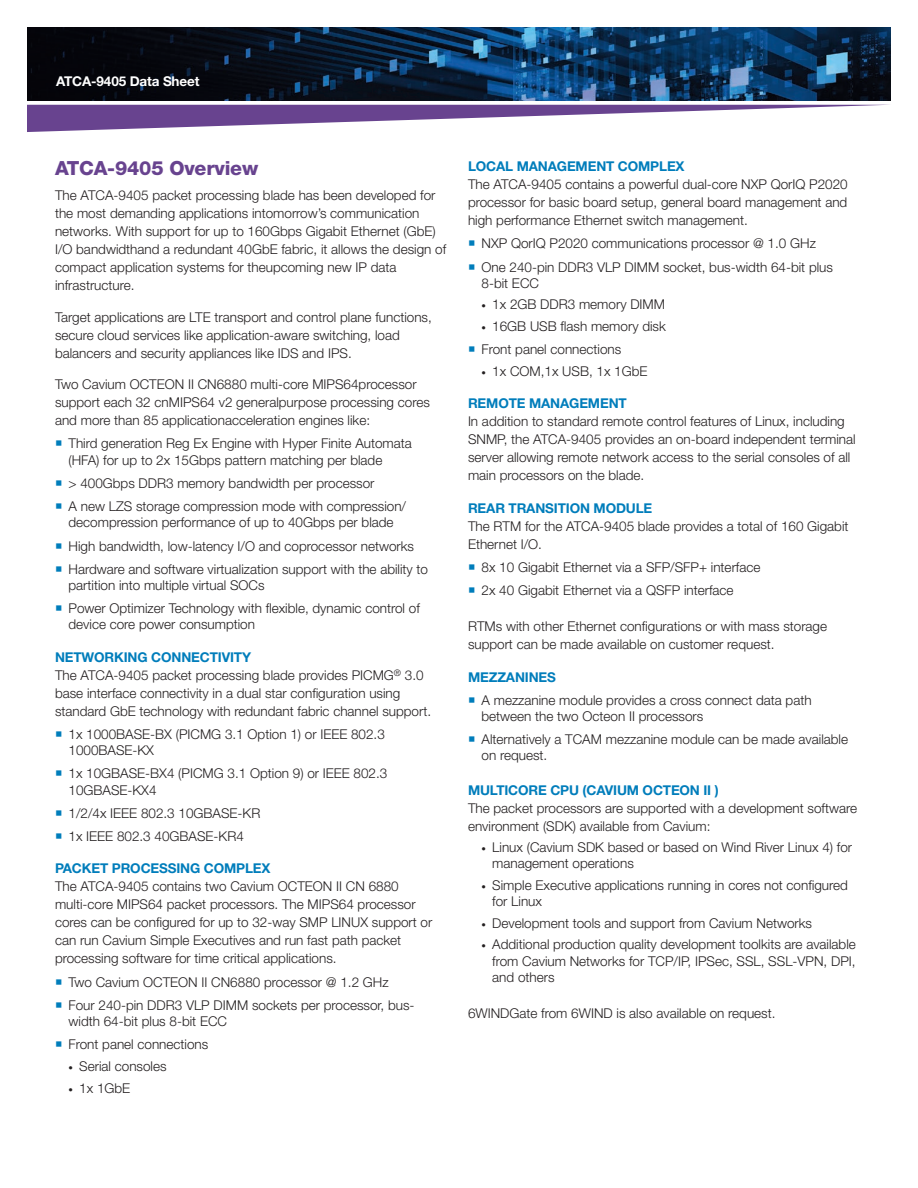
<style>
.page{position:relative;width:918px;height:1188px;background:#fff}
.page>*{position:absolute;margin:0;border:0;box-sizing:border-box;transform-origin:0 0}
._2a_Interior_Section{font:800 19.5px "Helvetica Neue LT Std";letter-spacing:-.01em;color:#68438f}
._2a_Standard_Body_Co{font:300 13.5px/16.2px "Helvetica Neue LT Std";color:#231f20}
._2a_Body_copy_before{font:300 13.5px/18px "Helvetica Neue LT Std";color:#231f20}
._2a_CAP_Callouts{font:700 13.5px "Helvetica Neue LT Std";letter-spacing:-.01em;color:#007dbb}
.t1{font:700 13.5px "Helvetica Neue LT Std";letter-spacing:-.01em;color:#fff}
.s1{font-size:9px}
</style>
<div class="page">
<img style="left:27px;top:27px;width:864px;height:73px">
<svg style="left:27px;top:105px;width:854px;height:27px"></svg>
<p class="t1" style="left:56px;top:72px;width:145px">ATCA-9405 Data Sheet</p>
<p class="_2a_Interior_Section" style="left:55px;top:157px;width:205px">ATCA-9405 Overview</p>
<p class="_2a_Standard_Body_Co" style="left:55px;top:186px;width:393px;line-height:18px">The ATCA-9405 packet processing blade has been developed for the most demanding applications intomorrow’s communication networks. With support for up to 160Gbps Gigabit Ethernet (GbE)<br>I/O bandwidthand a redundant 40GbE fabric, it allows the design of compact application systems for theupcoming new IP data infrastructure.</p>
<p class="_2a_Standard_Body_Co" style="left:55px;top:308px;width:378px;line-height:18px">Target applications are LTE transport and control plane functions, secure cloud services like application-aware switching, load balancers and security appliances like IDS and IPS.</p>
<p class="_2a_Standard_Body_Co" style="left:55px;top:375px;width:376px;line-height:18px">Two Cavium OCTEON II CN6880 multi-core MIPS64processor support each 32 cnMIPS64 v2 generalpurpose processing cores and more than 85 applicationacceleration engines like:</p>
<p class="_2a_Standard_Body_Co" style="left:69px;top:435px;width:345px">Third generation Reg Ex Engine with Hyper Finite Automata (HFA) for up to 2x 15Gbps pattern matching per blade</p>
<p class="_2a_Standard_Body_Co" style="left:69px;top:475px;width:307px">&gt; 400Gbps DDR3 memory bandwidth per processor</p>
<p class="_2a_Standard_Body_Co" style="left:69px;top:498px;width:339px">A new LZS storage compression mode with compression/ decompression performance of up to 40Gbps per blade</p>
<p class="_2a_Standard_Body_Co" style="left:69px;top:537px;width:347px">High bandwidth, low-latency I/O and coprocessor networks</p>
<p class="_2a_Standard_Body_Co" style="left:69px;top:561px;width:361px">Hardware and software virtualization support with the ability to partition into multiple virtual SOCs</p>
<p class="_2a_Standard_Body_Co" style="left:69px;top:600px;width:353px">Power Optimizer Technology with flexible, dynamic control of device core power consumption</p>
<p class="_2a_CAP_Callouts" style="left:55px;top:649px;width:197px">NETWORKING CONNECTIVITY</p>
<p class="_2a_Body_copy_before" style="left:55px;top:666px;width:378px">The ATCA-9405 packet processing blade provides PICMG<sup>®</sup> 3.0 base interface connectivity in a dual star configuration using standard GbE technology with redundant fabric channel support.</p>
<p class="_2a_Standard_Body_Co" style="left:69px;top:726px;width:318px">1x 1000BASE-BX (PICMG 3.1 Option 1) or IEEE 802.3<br>1000BASE-KX</p>
<p class="_2a_Standard_Body_Co" style="left:69px;top:765px;width:320px">1x 10GBASE-BX4 (PICMG 3.1 Option 9) or IEEE 802.3<br>10GBASE-KX4</p>
<p class="_2a_Standard_Body_Co" style="left:69px;top:805px;width:193px">1/2/4x IEEE 802.3 10GBASE-KR</p>
<p class="_2a_Standard_Body_Co" style="left:69px;top:828px;width:177px">1x IEEE 802.3 40GBASE-KR4</p>
<p class="_2a_CAP_Callouts" style="left:55px;top:860px;width:217px">PACKET PROCESSING COMPLEX</p>
<p class="_2a_Body_copy_before" style="left:55px;top:877px;width:379px">The ATCA-9405 contains two Cavium OCTEON II CN 6880 multi-core MIPS64 packet processors. The MIPS64 processor cores can be configured for up to 32-way SMP LINUX support or can run Cavium Simple Executives and run fast path packet processing software for time critical applications.</p>
<p class="_2a_Standard_Body_Co" style="left:69px;top:973px;width:322px">Two Cavium OCTEON II CN6880 processor @ 1.2 GHz</p>
<p class="_2a_Standard_Body_Co" style="left:69px;top:997px;width:348px">Four 240-pin DDR3 VLP DIMM sockets per processor, bus&shy;width 64-bit plus 8-bit ECC</p>
<p class="_2a_Standard_Body_Co" style="left:69px;top:1036px;width:141px">Front panel connections</p>
<p class="_2a_Standard_Body_Co" style="left:69px;top:1058px;width:100px"><span class="s1">•</span> Serial consoles</p>
<p class="_2a_Standard_Body_Co" style="left:69px;top:1079px;width:63px"><span class="s1">•</span> 1x 1GbE</p>
<p class="_2a_CAP_Callouts" style="left:468px;top:158px;width:218px">LOCAL MANAGEMENT COMPLEX</p>
<p class="_2a_Body_copy_before" style="left:468px;top:175px;width:381px;text-align:justify">The ATCA-9405 contains a powerful dual-core NXP QorIQ P2020 processor for basic board setup, general board management and high performance Ethernet switch management.</p>
<p class="_2a_Standard_Body_Co" style="left:482px;top:235px;width:336px">NXP QorIQ P2020 communications processor @ 1.0 GHz</p>
<p class="_2a_Standard_Body_Co" style="left:482px;top:258px;width:353px">One 240-pin DDR3 VLP DIMM socket, bus-width 64-bit plus<br>8-bit ECC</p>
<p class="_2a_Standard_Body_Co" style="left:482px;top:296px;width:185px"><span class="s1">•</span> 1x 2GB DDR3 memory DIMM</p>
<p class="_2a_Standard_Body_Co" style="left:482px;top:318px;width:186px"><span class="s1">•</span> 16GB USB flash memory disk</p>
<p class="_2a_Standard_Body_Co" style="left:482px;top:341px;width:141px">Front panel connections</p>
<p class="_2a_Standard_Body_Co" style="left:482px;top:363px;width:168px"><span class="s1">•</span> 1x COM,1x USB, 1x 1GbE</p>
<p class="_2a_CAP_Callouts" style="left:468px;top:395px;width:160px">REMOTE MANAGEMENT</p>
<p class="_2a_Body_copy_before" style="left:468px;top:412px;width:389px">In addition to standard remote control features of Linux, including SNMP, the ATCA-9405 provides an on-board independent terminal server allowing remote network access to the serial consoles of all main processors on the blade.</p>
<p class="_2a_CAP_Callouts" style="left:468px;top:500px;width:186px">REAR TRANSITION MODULE</p>
<p class="_2a_Body_copy_before" style="left:468px;top:517px;width:382px">The RTM for the ATCA-9405 blade provides a total of 160 Gigabit<br>Ethernet I/O.</p>
<p class="_2a_Standard_Body_Co" style="left:482px;top:559px;width:280px">8x 10 Gigabit Ethernet via a SFP/SFP+ interface</p>
<p class="_2a_Standard_Body_Co" style="left:482px;top:582px;width:254px">2x 40 Gigabit Ethernet via a QSFP interface</p>
<p class="_2a_Body_copy_before" style="left:468px;top:617px;width:361px">RTMs with other Ethernet configurations or with mass storage support can be made available on customer request.</p>
<p class="_2a_CAP_Callouts" style="left:468px;top:668px;width:90px">MEZZANINES</p>
<p class="_2a_Standard_Body_Co" style="left:482px;top:692px;width:332px">A mezzanine module provides a cross connect data path between the two Octeon II processors</p>
<p class="_2a_Standard_Body_Co" style="left:482px;top:731px;width:368px">Alternatively a TCAM mezzanine module can be made available on request.</p>
<p class="_2a_CAP_Callouts" style="left:468px;top:781px;width:252px">MULTICORE CPU (CAVIUM OCTEON II )</p>
<p class="_2a_Body_copy_before" style="left:468px;top:798px;width:391px">The packet processors are supported with a development software environment (SDK) available from Cavium:</p>
<p class="_2a_Standard_Body_Co" style="left:492px;top:839px;width:361px;text-indent:-11px"><span class="s1">•</span> Linux (Cavium SDK based or based on Wind River Linux 4) for management operations</p>
<p class="_2a_Standard_Body_Co" style="left:492px;top:877px;width:357px;text-indent:-11px"><span class="s1">•</span> Simple Executive applications running in cores not configured for Linux</p>
<p class="_2a_Standard_Body_Co" style="left:482px;top:915px;width:332px"><span class="s1">•</span> Development tools and support from Cavium Networks</p>
<p class="_2a_Standard_Body_Co" style="left:492px;top:936px;width:365px;text-align:justify;text-indent:-11px"><span class="s1">•</span> Additional production quality development toolkits are available from Cavium Networks for TCP/IP, IPSec, SSL, SSL-VPN, DPI, and others</p>
<p class="_2a_Body_copy_before" style="left:468px;top:1004px;width:309px">6WINDGate from 6WIND is also available on request.</p>
</div>
